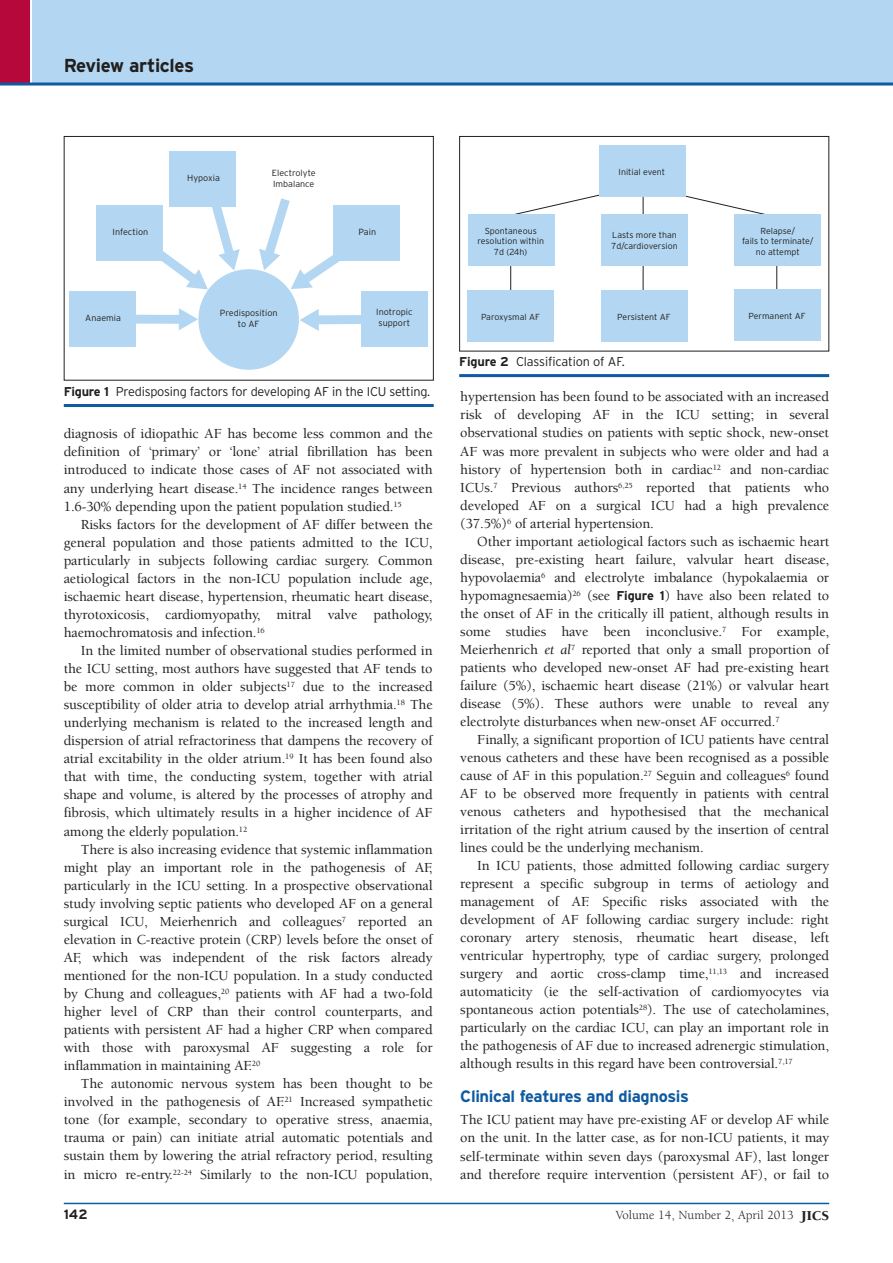
<style>
.page{position:relative;width:893px;height:1263px;background:#fff}
.page>*{position:absolute;margin:0;border:0;box-sizing:border-box;transform-origin:0 0}
.t1{font:700 18.75px "Interstate";letter-spacing:-.02em;color:#221f1f}
.t2{font:700 16.5px "Interstate";letter-spacing:-.02em;color:#0f5aa1}
.t3{font:500 14.25px/18px "Berkeley";letter-spacing:-.01em;color:#221f1f;text-align:justify}
.t4{font:700 13.5px "Interstate";color:#221f1f}
.t5{font:300 12.75px "Interstate";letter-spacing:-.02em;color:#221f1f}
.t6{font:12.75px "Berkeley";color:#221f1f}
.t7{font:300 8.85px/10.6px "Interstate";color:#221f1f}
.t8{font:300 8.7px/10.5px "Interstate";color:#221f1f;text-align:center}
.s1{font-weight:700}
.s2{font-family:"Interstate";font-weight:700;font-size:12.75px}
.s3{font-weight:400;font-style:italic}
.s4{font-weight:900;font-size:13.95px}
</style>
<div class="page">
<div style="left:0;top:0;width:30px;height:84px;background:#b6083b"></div>
<div style="left:33px;top:0;width:860px;height:85px;background:#b3d7f2"></div>
<hr style="left:0;top:83px;width:893px;height:3px;background:#0f5aa1">
<hr style="left:64px;top:1203px;width:765px;height:1px;background:#0f5aa1">
<div style="left:198px;top:269px;width:101px;height:101px;background:#b3d7f2;border-radius:50%"></div>
<div style="left:124px;top:315px;width:58px;height:9px;background:#b3d7f2"></div>
<svg style="left:179px;top:308px;width:19px;height:22px"></svg>
<svg style="left:146px;top:198px;width:94px;height:91px"></svg>
<svg style="left:259px;top:198px;width:95px;height:91px"></svg>
<svg style="left:300px;top:309px;width:61px;height:22px"></svg>
<div style="left:96px;top:206px;width:67px;height:55px;background:#b3d7f2"></div>
<div style="left:69px;top:292px;width:67px;height:55px;background:#b3d7f2"></div>
<div style="left:170px;top:152px;width:66px;height:55px;background:#b3d7f2"></div>
<div style="left:333px;top:205px;width:67px;height:55px;background:#b3d7f2"></div>
<div style="left:361px;top:292px;width:67px;height:55px;background:#b3d7f2"></div>
<div style="left:64px;top:136px;width:370px;height:245px;border:1px solid #221f1f"></div>
<hr style="left:64px;top:404px;width:370px;height:3px;background:#0f5aa1">
<svg style="left:496px;top:194px;width:269px;height:21px"></svg>
<hr style="left:643px;top:191px;width:1px;height:118px;background:#221f1f">
<hr style="left:510px;top:247px;width:1px;height:65px;background:#221f1f">
<hr style="left:776px;top:247px;width:1px;height:75px;background:#221f1f">
<div style="left:599px;top:146px;width:87px;height:51px;background:#b3d7f2"></div>
<div style="left:601px;top:290px;width:87px;height:51px;background:#b3d7f2"></div>
<div style="left:468px;top:290px;width:86px;height:51px;background:#b3d7f2"></div>
<div style="left:734px;top:290px;width:87px;height:51px;background:#b3d7f2"></div>
<div style="left:601px;top:214px;width:87px;height:52px;background:#b3d7f2"></div>
<div style="left:468px;top:215px;width:87px;height:51px;background:#b3d7f2"></div>
<div style="left:734px;top:214px;width:87px;height:52px;background:#b3d7f2"></div>
<div style="left:459px;top:136px;width:370px;height:215px;border:1px solid #221f1f"></div>
<hr style="left:459px;top:374px;width:370px;height:3px;background:#0f5aa1">
<h1 class="t1" style="left:64px;top:59px;width:132px">Review articles</h1>
<p class="t7" style="left:187px;top:173px;width:34px">Hypoxia</p>
<p class="t7" style="left:272px;top:168px;width:45px">Electrolyte<br>Imbalance</p>
<p class="t8" style="left:619px;top:167px;width:48px">Initial event</p>
<p class="t7" style="left:113px;top:227px;width:37px">Infection</p>
<p class="t7" style="left:359px;top:227px;width:19px">Pain</p>
<p class="t8" style="left:477px;top:226px;width:68px">Spontaneous resolution within<br>7d (24h)</p>
<p class="t8" style="left:611px;top:231px;width:68px;text-align:left">Lasts more than<br>7d/cardioversion</p>
<p class="t8" style="left:742px;top:226px;width:73px">Relapse/<br>fails to terminate/ no attempt</p>
<p class="t7" style="left:85px;top:313px;width:37px">Anaemia</p>
<p class="t7" style="left:220px;top:308px;width:59px;text-align:center">Predisposition to AF</p>
<p class="t7" style="left:376px;top:308px;width:38px">Inotropic support</p>
<p class="t8" style="left:481px;top:312px;width:60px">Paroxysmal AF</p>
<p class="t8" style="left:617px;top:312px;width:55px">Persistent AF</p>
<p class="t8" style="left:748px;top:312px;width:59px">Permanent AF</p>
<p class="t5" style="left:459px;top:356px;width:167px"><span class="s1">Figure 2</span> Classification of AF.</p>
<p class="t5" style="left:64px;top:386px;width:368px"><span class="s1">Figure 1</span> Predisposing factors for developing AF in the ICU setting.</p>
<p class="t3" style="left:64px;top:426px;width:370px">diagnosis of idiopathic AF has become less common and the definition of ‘primary’ or ‘lone’ atrial fibrillation has been introduced to indicate those cases of AF not associated with any underlying heart disease.<sup>14</sup> The incidence ranges between 1.6-30% depending upon the patient population studied.<sup>15</sup></p>
<p class="t3" style="left:64px;top:516px;width:370px;text-indent:17px">Risks factors for the development of AF differ between the general population and those patients admitted to the ICU, particularly in subjects following cardiac surgery. Common aetiological factors in the non-ICU population include age, ischaemic heart disease, hypertension, rheumatic heart disease, thyrotoxicosis, cardiomyopathy, mitral valve pathology, haemochromatosis and infection.<sup>16</sup></p>
<p class="t3" style="left:64px;top:643px;width:370px;text-indent:17px">In the limited number of observational studies performed in the ICU setting, most authors have suggested that AF tends to be more common in older subjects<sup>17</sup> due to the increased susceptibility of older atria to develop atrial arrhythmia.<sup>18</sup> The underlying mechanism is related to the increased length and dispersion of atrial refractoriness that dampens the recovery of atrial excitability in the older atrium.<sup>19</sup> It has been found also that with time, the conducting system, together with atrial shape and volume, is altered by the processes of atrophy and fibrosis, which ultimately results in a higher incidence of AF among the elderly population.<sup>12</sup></p>
<p class="t3" style="left:64px;top:841px;width:370px;text-indent:17px">There is also increasing evidence that systemic inflammation might play an important role in the pathogenesis of AF, particularly in the ICU setting. In a prospective observational study involving septic patients who developed AF on a general surgical ICU, Meierhenrich and colleagues<sup>7</sup> reported an elevation in C-reactive protein (CRP) levels before the onset of AF, which was independent of the risk factors already mentioned for the non-ICU population. In a study conducted by Chung and colleagues,<sup>20</sup> patients with AF had a two-fold higher level of CRP than their control counterparts, and patients with persistent AF had a higher CRP when compared with those with paroxysmal AF suggesting a role for inflammation in maintaining AF.<sup>20</sup></p>
<p class="t3" style="left:64px;top:1076px;width:370px;text-indent:17px">The autonomic nervous system has been thought to be involved in the pathogenesis of AF.<sup>21</sup> Increased sympathetic tone (for example, secondary to operative stress, anaemia, trauma or pain) can initiate atrial automatic potentials and sustain them by lowering the atrial refractory period, resulting in micro re-entry.<sup>22-24</sup> Similarly to the non-ICU population,</p>
<p class="t3" style="left:460px;top:389px;width:370px">hypertension has been found to be associated with an increased risk of developing AF in the ICU setting; in several observational studies on patients with septic shock, new-onset AF was more prevalent in subjects who were older and had a history of hypertension both in cardiac<sup>12</sup> and non-cardiac ICUs.<sup>7</sup> Previous authors<sup>6,25</sup> reported that patients who developed AF on a surgical ICU had a high prevalence (37.5%)<sup>6</sup> of arterial hypertension.</p>
<p class="t3" style="left:460px;top:533px;width:370px;text-indent:17px">Other important aetiological factors such as ischaemic heart disease, pre-existing heart failure, valvular heart disease, hypovolaemia<sup>6</sup> and electrolyte imbalance (hypokalaemia or hypomagnesaemia)<sup>26</sup> (see <span class="s2">Figure 1</span>) have also been related to the onset of AF in the critically ill patient, although results in some studies have been inconclusive.<sup>7</sup> For example, Meierhenrich <span class="s3">et al</span><sup>7</sup> reported that only a small proportion of patients who developed new-onset AF had pre-existing heart failure (5%), ischaemic heart disease (21%) or valvular heart disease (5%). These authors were unable to reveal any electrolyte disturbances when new-onset AF occurred.<sup>7</sup></p>
<p class="t3" style="left:460px;top:732px;width:370px;text-indent:17px">Finally, a significant proportion of ICU patients have central venous catheters and these have been recognised as a possible cause of AF in this population.<sup>27</sup> Seguin and colleagues<sup>6</sup> found AF to be observed more frequently in patients with central venous catheters and hypothesised that the mechanical irritation of the right atrium caused by the insertion of central lines could be the underlying mechanism.</p>
<p class="t3" style="left:460px;top:858px;width:370px;text-indent:17px">In ICU patients, those admitted following cardiac surgery represent a specific subgroup in terms of aetiology and management of AF. Specific risks associated with the development of AF following cardiac surgery include: right coronary artery stenosis, rheumatic heart disease, left ventricular hypertrophy, type of cardiac surgery, prolonged surgery and aortic cross-clamp time,<sup>11,13</sup> and increased automaticity (ie the self-activation of cardiomyocytes via spontaneous action potentials<sup>28</sup>). The use of catecholamines, particularly on the cardiac ICU, can play an important role in the pathogenesis of AF due to increased adrenergic stimulation, although results in this regard have been controversial.<sup>7,17</sup></p>
<p class="t2" style="left:460px;top:1090px;width:230px">Clinical features and diagnosis</p>
<p class="t3" style="left:460px;top:1112px;width:370px">The ICU patient may have pre-existing AF or develop AF while on the unit. In the latter case, as for non-ICU patients, it may self-terminate within seven days (paroxysmal AF), last longer and therefore require intervention (persistent AF), or fail to</p>
<p class="t4" style="left:64px;top:1209px;width:25px">142</p>
<p class="t6" style="left:616px;top:1210px;width:215px">Volume 14, Number 2, April 2013 <span class="s4">JICS</span></p>
</div>
